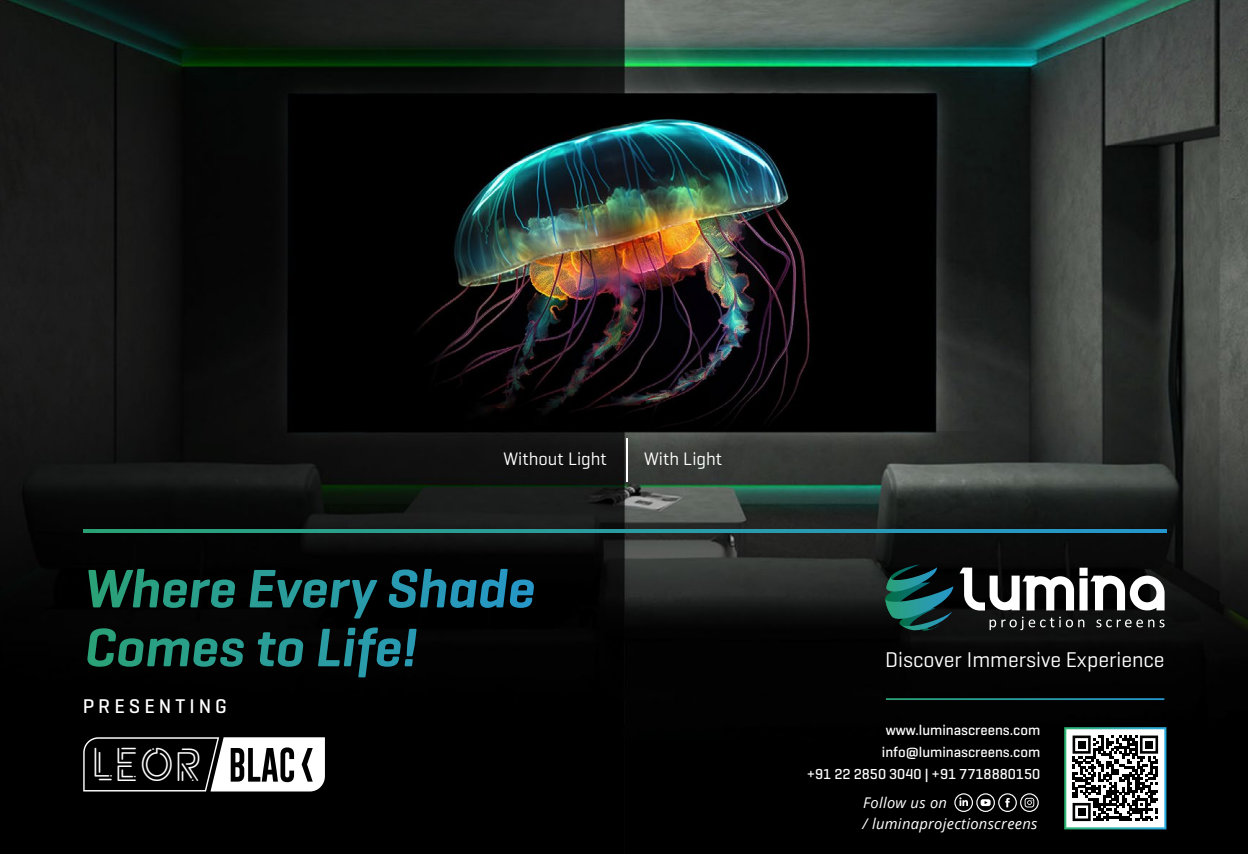
<style>
.page{position:relative;width:1248px;height:854px;background:#fff}
.page>*{position:absolute;margin:0;border:0;box-sizing:border-box;transform-origin:0 0}
.t1{font:47.2px "Potra";color:#fff}
.t2{font:21.6px "Geogrotesque";color:#fff}
.t3{font:500 20.2px "Geogrotesque";letter-spacing:.2em;color:#fff}
.t4{font:18.4px "Geogrotesque";color:#fff}
.t5{font:500 14.6px/22px "Geogrotesque";color:#fff;text-align:right}
.t6{font:italic 14.6px/21.2px "Open Sans";letter-spacing:.02em;color:#fff}
</style>
<div class="page">
<img style="left:0;top:1px;width:1247px;height:852px">
<hr style="left:625px;top:438px;width:2px;height:44px;background:#fff">
<svg style="left:954px;top:792px;width:84px;height:19px;background:#3f3f3f"></svg>
<svg style="left:83px;top:529px;width:1083px;height:3px;background:#289ba1"></svg>
<svg style="left:1064px;top:726px;width:102px;height:103px"></svg>
<svg style="left:885px;top:564px;width:68px;height:67px;background:#124644"></svg>
<svg style="left:959px;top:567px;width:114px;height:43px"></svg>
<svg style="left:1079px;top:567px;width:85px;height:43px"></svg>
<svg style="left:989px;top:616px;width:83px;height:13px"></svg>
<svg style="left:1078px;top:619px;width:6px;height:8px"></svg>
<svg style="left:1096px;top:619px;width:46px;height:8px"></svg>
<svg style="left:1148px;top:619px;width:16px;height:8px"></svg>
<svg style="left:83px;top:737px;width:242px;height:54px"></svg>
<svg style="left:88px;top:568px;width:419px;height:39px;background:#114040"></svg>
<hr style="left:885px;top:697px;width:279px;height:2px;background:#fff">
<h3 class="t3" style="left:83px;top:692px;width:146px">PRESENTING</h3>
<h1 class="t1" style="left:92px;top:739px;width:112px">LEoR</h1>
<p class="t4" style="left:503px;top:447px;width:105px">Without Light</p>
<p class="t4" style="left:644px;top:447px;width:80px">With Light</p>
<h2 class="t2" style="left:885px;top:646px;width:281px">Discover Immersive Experience</h2>
<p class="t5" style="left:806px;top:718px;width:235px">www.luminascreens.com info@luminascreens.com<br>+91 22 2850 3040 | +91 7718880150</p>
<p class="t6" style="left:862px;top:791px;width:176px">Follow us on<br>/ luminaprojectionscreens</p>
</div>
